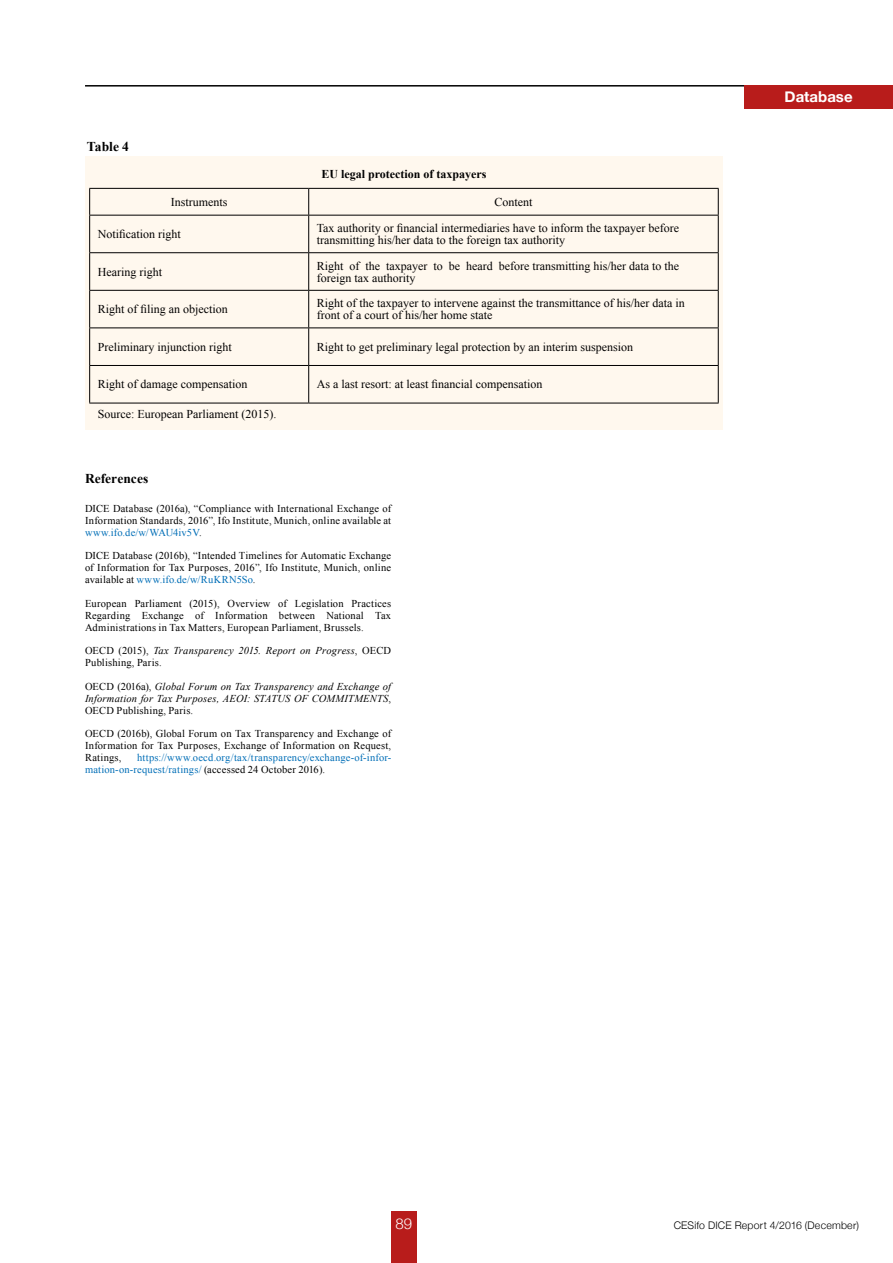
<style>
.page{position:relative;width:893px;height:1263px;background:#fff}
.page>*{position:absolute;margin:0;border:0;box-sizing:border-box;transform-origin:0 0}
.t1{font:700 15px "Helvetica Neue";color:#fff}
.t2{font:300 15px "Helvetica Neue";color:#fff}
.t3{font:700 13.5px "Times New Roman";letter-spacing:.005em;color:#000}
.t4{font:12px/12px "Times New Roman";color:#000}
.t5{font:700 12px "Times New Roman";color:#000}
.t6{font:10.5px/12px "Times New Roman";letter-spacing:.015em;color:#000;text-align:justify}
.t7{font:italic 10.5px/12px "Times New Roman";letter-spacing:.015em;color:#000}
.t8{font:10.5px/12px "Times New Roman";letter-spacing:.02em;color:#006eb7}
.t9{font:300 10.5px "Helvetica Neue";letter-spacing:.02em;color:#000}
.s1{color:#006eb7}
.s2{font-style:normal}
.s3{color:#000}
</style>
<div class="page">
<hr style="left:85px;top:85px;width:659px;height:2px;background:#000">
<div style="left:744px;top:85px;width:149px;height:23px;background:#b81c1b"></div>
<div style="left:391px;top:1212px;width:26px;height:51px;background:#b81c1b"></div>
<div style="left:85px;top:156px;width:638px;height:274px;background:#fff8ee"></div>
<svg style="left:90px;top:187px;width:628px;height:216px"></svg>
<hr style="left:89px;top:403px;width:220px;height:1px;background:#000">
<hr style="left:309px;top:403px;width:410px;height:1px;background:#000">
<svg style="left:308px;top:189px;width:1px;height:26px"></svg>
<svg style="left:718px;top:189px;width:1px;height:26px"></svg>
<hr style="left:308px;top:215px;width:1px;height:37px;background:#000">
<hr style="left:718px;top:215px;width:1px;height:37px;background:#000">
<hr style="left:308px;top:253px;width:1px;height:37px;background:#000">
<hr style="left:718px;top:253px;width:1px;height:37px;background:#000">
<hr style="left:308px;top:291px;width:1px;height:36px;background:#000">
<hr style="left:718px;top:291px;width:1px;height:36px;background:#000">
<hr style="left:308px;top:328px;width:1px;height:37px;background:#000">
<hr style="left:718px;top:328px;width:1px;height:37px;background:#000">
<hr style="left:308px;top:366px;width:1px;height:37px;background:#000">
<hr style="left:718px;top:366px;width:1px;height:37px;background:#000">
<hr style="left:89px;top:188px;width:220px;height:1px;background:#000">
<hr style="left:309px;top:188px;width:410px;height:1px;background:#000">
<svg style="left:89px;top:189px;width:1px;height:26px"></svg>
<hr style="left:89px;top:215px;width:220px;height:1px;background:#000">
<hr style="left:89px;top:215px;width:1px;height:37px;background:#000">
<hr style="left:309px;top:215px;width:410px;height:1px;background:#000">
<hr style="left:89px;top:252px;width:220px;height:1px;background:#000">
<hr style="left:89px;top:253px;width:1px;height:37px;background:#000">
<hr style="left:309px;top:252px;width:410px;height:1px;background:#000">
<hr style="left:89px;top:290px;width:220px;height:1px;background:#000">
<hr style="left:89px;top:291px;width:1px;height:36px;background:#000">
<hr style="left:309px;top:290px;width:410px;height:1px;background:#000">
<hr style="left:89px;top:327px;width:220px;height:1px;background:#000">
<hr style="left:89px;top:328px;width:1px;height:37px;background:#000">
<hr style="left:309px;top:327px;width:410px;height:1px;background:#000">
<hr style="left:89px;top:365px;width:220px;height:1px;background:#000">
<hr style="left:89px;top:366px;width:1px;height:37px;background:#000">
<hr style="left:309px;top:365px;width:410px;height:1px;background:#000">
<p class="t3" style="left:87px;top:137px;width:44px">Table 4</p>
<p class="t5" style="left:321px;top:166px;width:167px">EU legal protection of taxpayers</p>
<p class="t4" style="left:171px;top:196px;width:58px">Instruments</p>
<p class="t4" style="left:494px;top:196px;width:40px">Content</p>
<p class="t4" style="left:98px;top:228px;width:85px">Notification right</p>
<p class="t4" style="left:317px;top:222px;width:364px">Tax authority or financial intermediaries have to inform the taxpayer before transmitting his/her data to the foreign tax authority</p>
<p class="t4" style="left:98px;top:265px;width:66px">Hearing right</p>
<p class="t4" style="left:317px;top:259px;width:364px">Right of the taxpayer to be heard before transmitting his/her data to the foreign tax authority</p>
<p class="t4" style="left:98px;top:303px;width:132px">Right of filing an objection</p>
<p class="t4" style="left:317px;top:297px;width:369px">Right of the taxpayer to intervene against the transmittance of his/her data in front of a court of his/her home state</p>
<p class="t4" style="left:98px;top:341px;width:136px">Preliminary injunction right</p>
<p class="t4" style="left:317px;top:341px;width:318px">Right to get preliminary legal protection by an interim suspension</p>
<p class="t4" style="left:98px;top:378px;width:151px">Right of damage compensation</p>
<p class="t4" style="left:317px;top:378px;width:227px">As a last resort: at least financial compensation</p>
<p class="t4" style="left:98px;top:408px;width:180px">Source: European Parliament (2015).</p>
<p class="t3" style="left:85px;top:469px;width:65px">References</p>
<p class="t6" style="left:85px;top:502px;width:308px">DICE Database (2016a), “Compliance with International Exchange of Information Standards, 2016”, Ifo Institute, Munich, online available at <span class="s1">www.ifo.de/w/WAU4iv5V</span>.</p>
<p class="t6" style="left:85px;top:550px;width:308px">DICE Database (2016b), “Intended Timelines for Automatic Exchange of Information for Tax Purposes, 2016”, Ifo Institute, Munich, online available at <span class="s1">www.ifo.de/w/RuKRN5So</span>.</p>
<p class="t6" style="left:85px;top:597px;width:308px">European Parliament (2015), Overview of Legislation Practices Regarding Exchange of Information between National Tax Administrations in Tax Matters, European Parliament, Brussels.</p>
<p class="t7" style="left:85px;top:645px;width:308px"><span class="s2">OECD (2015),</span> Tax Transparency 2015. Report on Progress<span class="s2">, OECD<br>Publishing, Paris.</span></p>
<p class="t7" style="left:85px;top:680px;width:308px;text-align:justify"><span class="s2">OECD (2016a),</span> Global Forum on Tax Transparency and Exchange of Information for Tax Purposes, AEOI: STATUS OF COMMITMENTS<span class="s2">, OECD Publishing, Paris.</span></p>
<p class="t6" style="left:85px;top:728px;width:308px">OECD (2016b), Global Forum on Tax Transparency and Exchange of Information for Tax Purposes, Exchange of Information on Request, Ratings,</p>
<p class="t8" style="left:85px;top:752px;width:308px;text-indent:52px">https://www.oecd.org/tax/transparency/exchange-of-infor&shy;mation-on-request/ratings/ <span class="s3">(accessed 24 October 2016).</span></p>
<h1 class="t1" style="left:784px;top:87px;width:70px">Database</h1>
<h1 class="t2" style="left:396px;top:1214px;width:18px">89</h1>
<p class="t9" style="left:674px;top:1219px;width:187px">CESifo DICE Report 4/2016 (December)</p>
</div>
